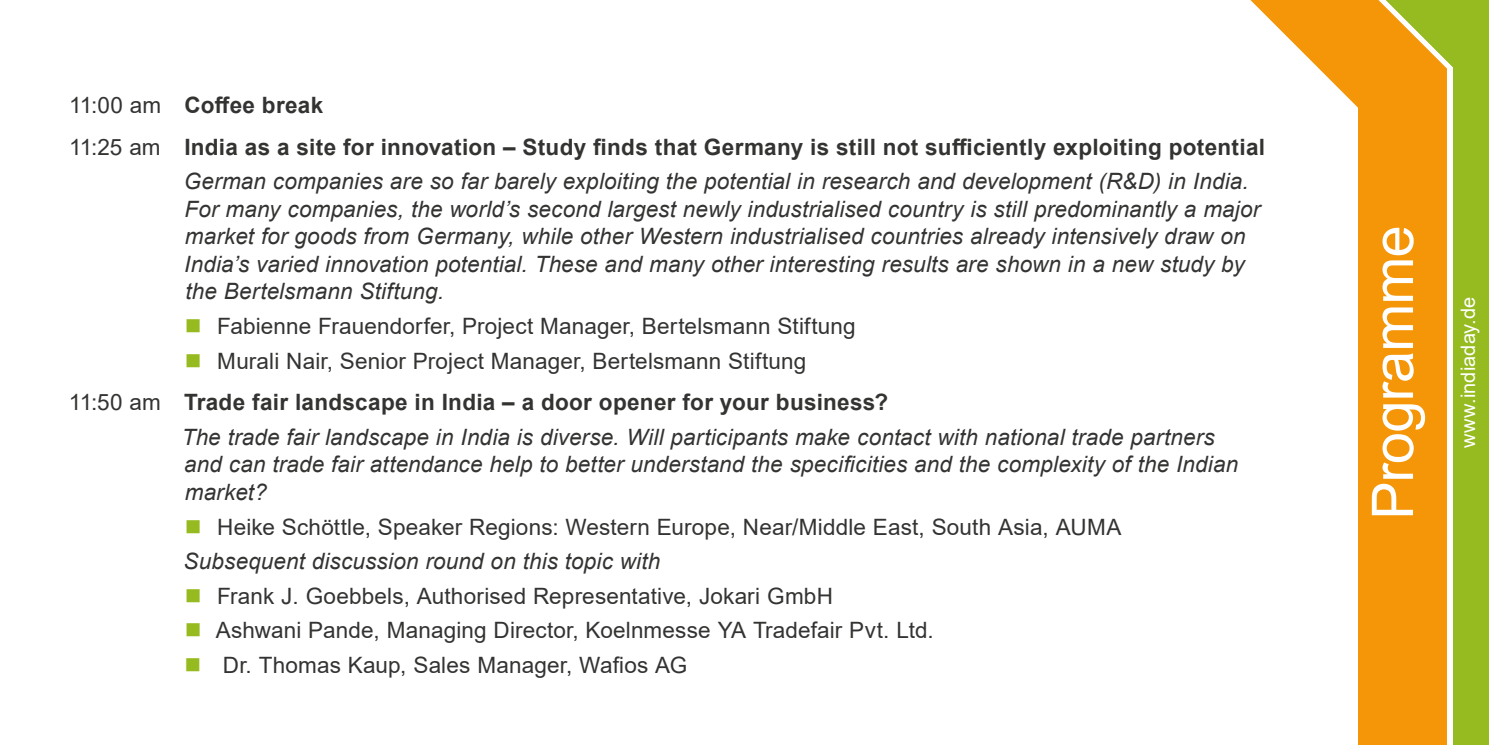
<style>
.page{position:relative;width:1489px;height:745px;background:#fff}
.page>*{position:absolute;margin:0;border:0;box-sizing:border-box;transform-origin:0 0}
.t1{font:57.5px "Arial";letter-spacing:-.015em;color:#fff}
.t2{font:italic 22.5px/27.5px "Arial";letter-spacing:.005em;color:#333332}
.t3{font:22.5px/34.5px "Arial";letter-spacing:.005em;color:#333332}
.t4{font:700 22.5px/41.8px "Arial";letter-spacing:.01em;color:#333332}
.t5{font:20px "Arial";letter-spacing:.005em;color:#fff}
.s1{font-weight:400}
.s2{font-style:normal}
.s3{font-weight:700;font-style:normal}
</style>
<div class="page">
<div style="left:1357px;top:67px;width:90px;height:677px;background:#f49608"></div>
<div style="left:1452px;top:0;width:36px;height:744px;background:#96bb20"></div>
<svg style="left:1250px;top:0;width:203px;height:131px"></svg>
<div style="left:1447px;top:67px;width:5px;height:677px;background:#fff"></div>
<p class="t4" style="left:69px;top:84px;width:1197px"><span class="s1">11:00 am</span> Coffee break<br><span class="s1">11:25 am</span> India as a site for innovation – Study finds that Germany is still not sufficiently exploiting potential</p>
<p class="t2" style="left:184px;top:168px;width:1077px">German companies are so far barely exploiting the potential in research and development (R&amp;D) in India.<br>For many companies, the world’s second largest newly industrialised country is still predominantly a major market for goods from Germany, while other Western industrialised countries already intensively draw on India’s varied innovation potential. These and many other interesting results are shown in a new study by the Bertelsmann Stiftung.</p>
<p class="t3" style="left:217px;top:308px;width:640px">Fabienne Frauendorfer, Project Manager, Bertelsmann Stiftung<br>Murali Nair, Senior Project Manager, Bertelsmann Stiftung</p>
<p class="t2" style="left:182px;top:385px;width:1034px;line-height:34.5px;text-indent:-113px"><span class="s2">11:50 am</span> <span class="s3">Trade fair landscape in India – a door opener for your business?<br></span>The trade fair landscape in India is diverse. Will participants make contact with national trade partners</p>
<p class="t2" style="left:184px;top:451px;width:1055px">and can trade fair attendance help to better understand the specificities and the complexity of the Indian market?</p>
<p class="t3" style="left:217px;top:509px;width:905px">Heike Schöttle, Speaker Regions: Western Europe, Near/Middle East, South Asia, AUMA</p>
<p class="t2" style="left:184px;top:547px;width:478px">Subsequent discussion round on this topic with</p>
<p class="t3" style="left:217px;top:578px;width:617px">Frank J. Goebbels, Authorised Representative, Jokari GmbH</p>
<p class="t3" style="left:216px;top:612px;width:719px">Ashwani Pande, Managing Director, Koelnmesse YA Tradefair Pvt. Ltd.</p>
<p class="t3" style="left:223px;top:647px;width:466px">Dr. Thomas Kaup, Sales Manager, Wafios AG</p>
<h1 class="t1" style="left:1352px;top:519px;width:295px;rotate:-90deg">Programme</h1>
<p class="t5" style="left:1454px;top:448px;width:153px;rotate:-90deg">www.indiaday.de</p>
</div>
